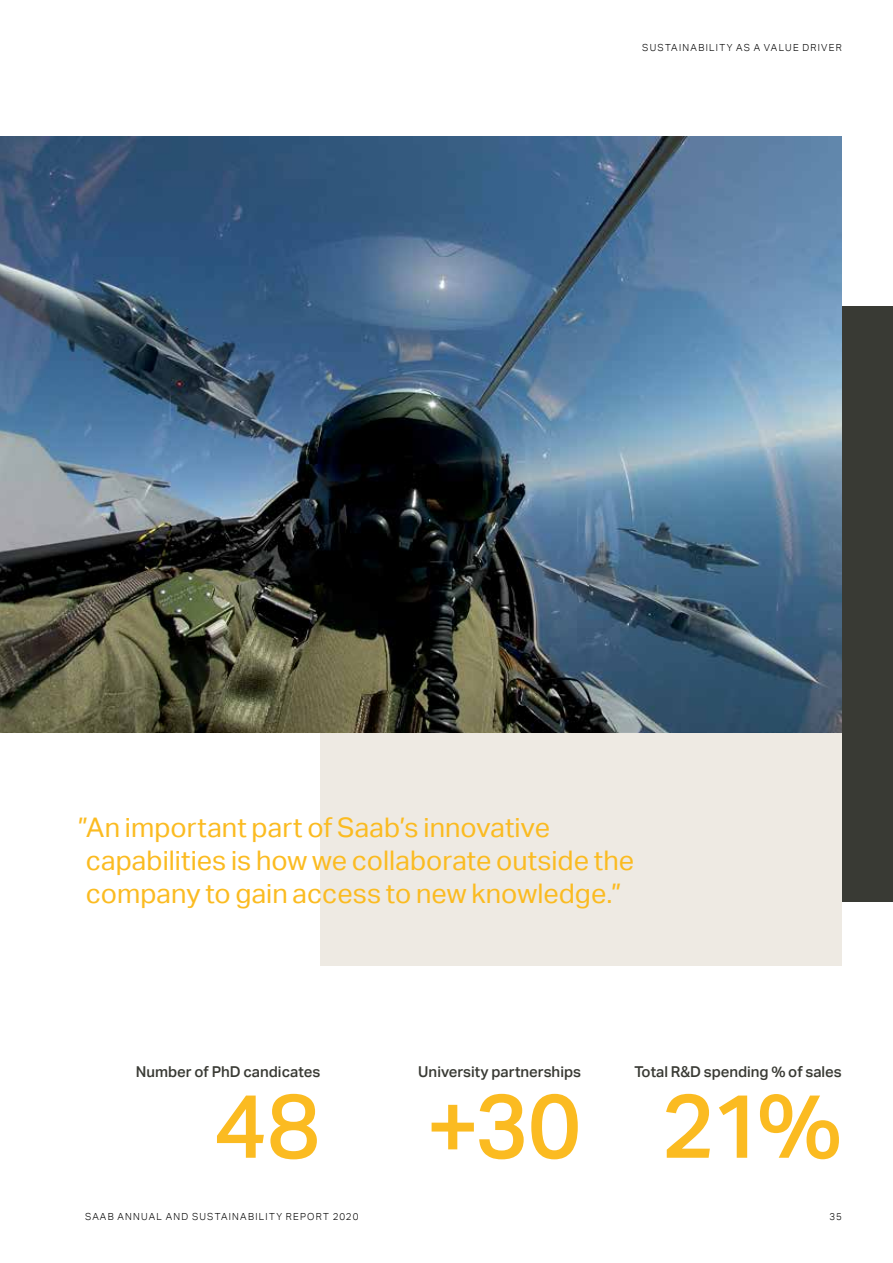
<style>
.page{position:relative;width:893px;height:1263px;background:#fff}
.page>*{position:absolute;margin:0;border:0;box-sizing:border-box;transform-origin:0 0}
.t1{font:500 90px "Aktiv Grotesk";color:#fbbb21}
.t2{font:27px/33px "Aktiv Grotesk";color:#fbbb21}
.t3{font:500 15px "Aktiv Grotesk";color:#393a34}
.t4{font:300 9.75px "Aktiv Grotesk";letter-spacing:.13em;color:#000}
</style>
<div class="page">
<div style="left:320px;top:647px;width:522px;height:318px;background:#eeeae3"></div>
<img style="left:0;top:136px;width:842px;height:596px">
<div style="left:842px;top:306px;width:51px;height:596px;background:#393a34"></div>
<p class="t4" style="left:642px;top:42px;width:201px">SUSTAINABILITY AS A VALUE DRIVER</p>
<p class="t2" style="left:78px;top:811px;width:557px">”An important part of Saab’s innovative capabilities is how we collaborate outside the company to gain access to new knowledge.”</p>
<p class="t3" style="left:136px;top:1063px;width:186px">Number of PhD candicates</p>
<h1 class="t1" style="left:214px;top:1074px;width:108px">48</h1>
<p class="t3" style="left:418px;top:1063px;width:164px">University partnerships</p>
<h1 class="t1" style="left:426px;top:1074px;width:157px">+30</h1>
<p class="t3" style="left:634px;top:1063px;width:209px">Total R&amp;D spending % of sales</p>
<h1 class="t1" style="left:662px;top:1074px;width:182px">21%</h1>
<p class="t4" style="left:85px;top:1211px;width:275px">SAAB ANNUAL AND SUSTAINABILITY REPORT 2020</p>
<p class="t4" style="left:829px;top:1211px;width:14px">35</p>
</div>
